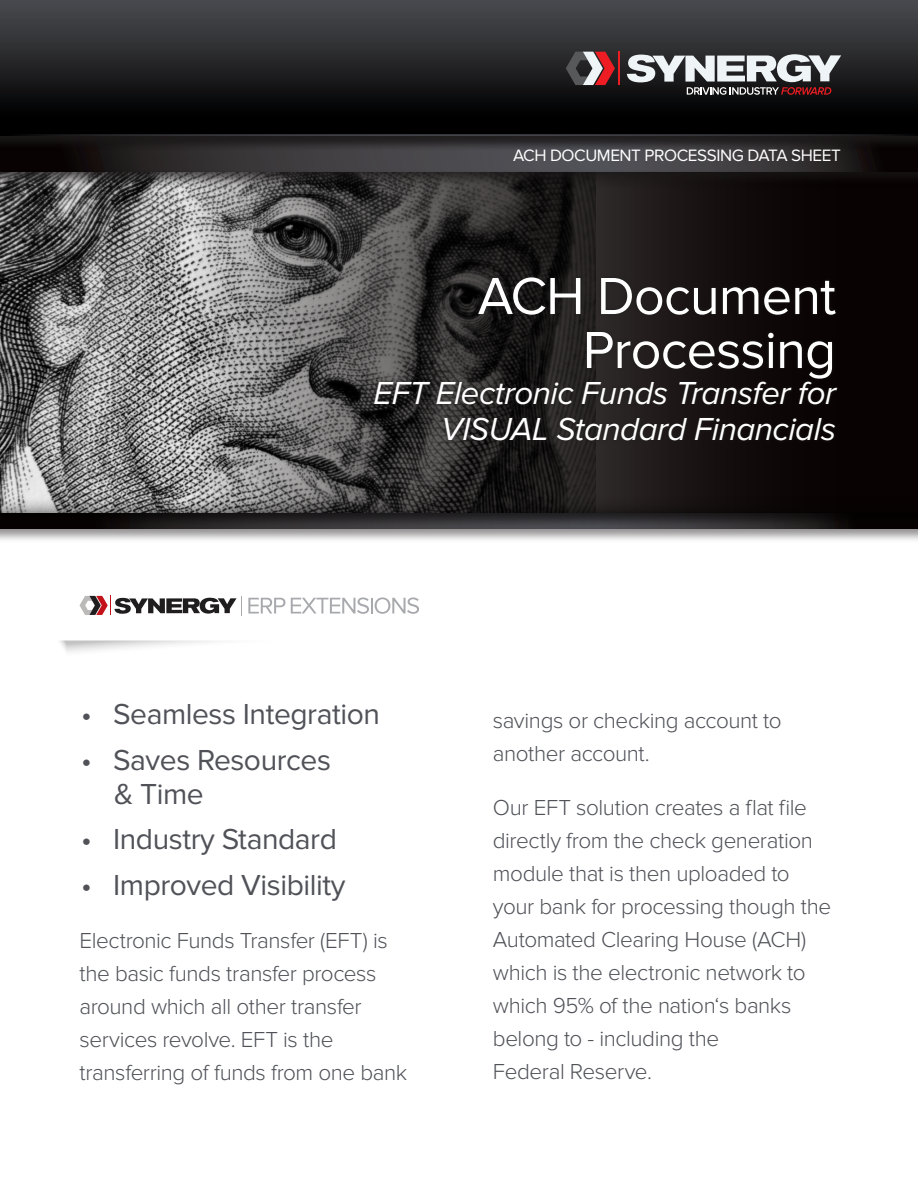
<style>
.page{position:relative;width:918px;height:1188px;background:#fff}
.page>*{position:absolute;margin:0;border:0;box-sizing:border-box;transform-origin:0 0}
.TITLE_30pt{font:54px/54px "Proxima Nova";letter-spacing:-.015em;color:#fff;text-align:right}
.TITLE_30pt-2{font:italic 33px/36px "Proxima Nova";letter-spacing:-.015em;color:#fff;text-align:right}
.Cutline_9pt_Cool_Gre{font:30px/34.5px "Proxima Nova";letter-spacing:-.015em;color:#505258}
.Cutline_9pt_Cool_Gre-2{font:300 22.5px/33px "Proxima Nova";letter-spacing:-.02em;color:#505258}
.t1{font:17.1px "Proxima Nova";letter-spacing:-.025em;color:#fff}
</style>
<div class="page">
<svg style="left:60px;top:641px;width:156px;height:11px"></svg>
<svg style="left:248px;top:597px;width:171px;height:17px"></svg>
<svg style="left:80px;top:596px;width:162px;height:19px"></svg>
<svg style="left:0;top:186px;width:190px;height:325px;background:#7b7b7b"></svg>
<svg style="left:190px;top:186px;width:728px;height:325px;background:#3b3838"></svg>
<div style="left:0;top:134px;width:918px;height:52px;background:#231f20;opacity:.5"></div>
<div style="left:0;top:134px;width:918px;height:39px;background:#231f20;opacity:.75"></div>
<div style="left:0;top:0;width:918px;height:151px;background:#231f20;opacity:.75"></div>
<svg style="left:0;top:0;width:918px;height:136px;background:#222224"></svg>
<div style="left:371px;top:274px;width:469px;height:169px;background:#231f20;opacity:.75"></div>
<svg style="left:566px;top:52px;width:49px;height:33px"></svg>
<hr style="left:618px;top:52px;width:2px;height:33px;background:#ee1d23">
<svg style="left:627px;top:54px;width:214px;height:41px"></svg>
<div style="left:0;top:512px;width:918px;height:31px;background:#231f20;opacity:.5"></div>
<div style="left:0;top:511px;width:918px;height:18px;background:#231f20;opacity:.75"></div>
<p class="t1" style="left:513px;top:146px;width:329px">ACH DOCUMENT PROCESSING DATA SHEET</p>
<p class="TITLE_30pt" style="left:478px;top:270px;width:360px">ACH Document<br>Processing</p>
<p class="TITLE_30pt-2" style="left:373px;top:376px;width:464px">EFT Electronic Funds Transfer for<br>VISUAL Standard Financials</p>
<p class="Cutline_9pt_Cool_Gre" style="left:81px;top:698px;width:301px">• Seamless Integration</p>
<p class="Cutline_9pt_Cool_Gre" style="left:114px;top:743px;width:218px;text-indent:-33px">• Saves Resources &amp; Time</p>
<p class="Cutline_9pt_Cool_Gre" style="left:81px;top:823px;width:257px">• Industry Standard</p>
<p class="Cutline_9pt_Cool_Gre" style="left:81px;top:868px;width:266px">• Improved Visibility</p>
<p class="Cutline_9pt_Cool_Gre-2" style="left:80px;top:924px;width:329px">Electronic Funds Transfer (EFT) is the basic funds transfer process around which all other transfer services revolve. EFT is the transferring of funds from one bank</p>
<p class="Cutline_9pt_Cool_Gre-2" style="left:493px;top:705px;width:290px">savings or checking account to another account.</p>
<p class="Cutline_9pt_Cool_Gre-2" style="left:493px;top:791px;width:340px">Our EFT solution creates a flat file directly from the check generation module that is then uploaded to your bank for processing though the<br>Automated Clearing House (ACH) which is the electronic network to which 95% of the nation‘s banks belong to - including the<br>Federal Reserve.</p>
</div>
